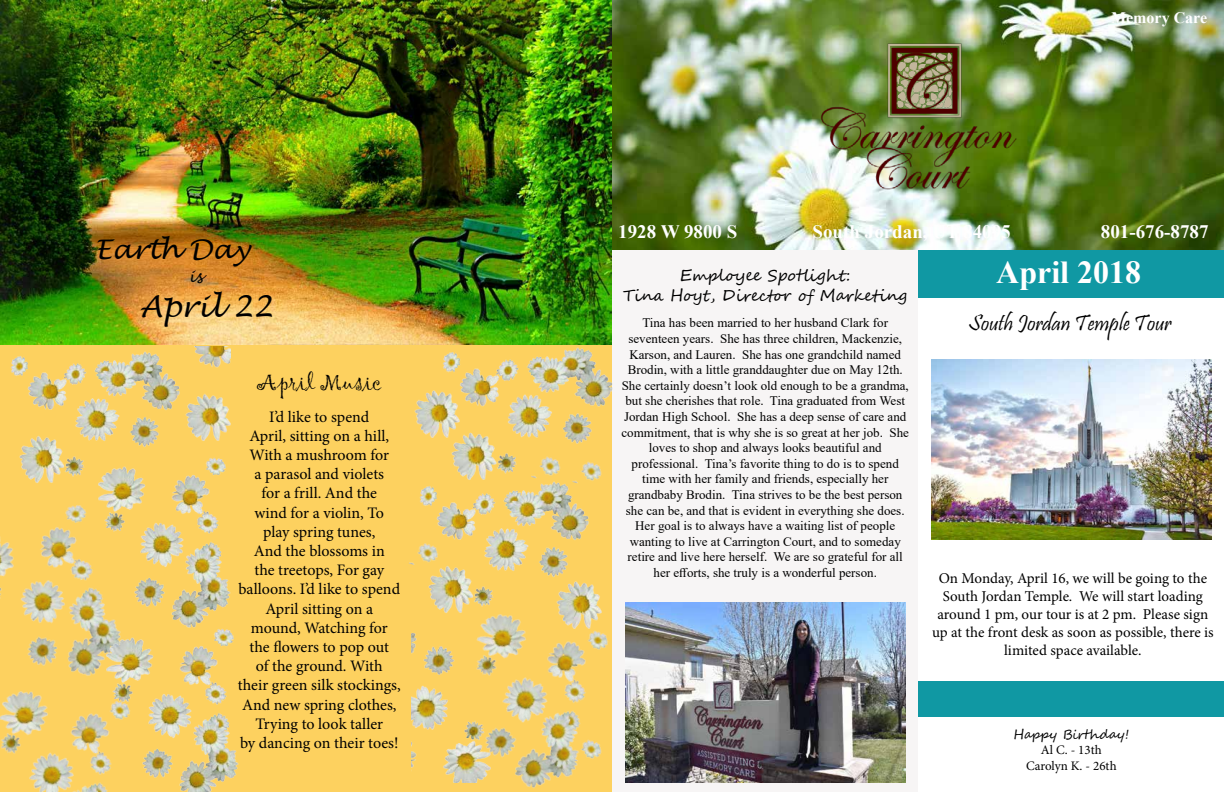
<style>
.page{position:relative;width:1224px;height:792px;background:#fff}
.page>*{position:absolute;margin:0;border:0;box-sizing:border-box;transform-origin:0 0}
.t1{font:700 32px "Times New Roman";color:#fff}
.t2{font:italic 30px "Lucida Handwriting";color:#000}
.t3{font:italic 27px "Lucida Handwriting";color:#000}
.t4{font:23px "Pristina";color:#000}
.t5{font:23px "Gigi";color:#000}
.t6{font:700 19px "Times New Roman";color:#fff}
.t7{font:16px/19.2px "Minion Pro";letter-spacing:-.005em;color:#000;text-align:center}
.t8{font:16px/19.2px "Segoe Script";color:#000;text-align:center}
.t9{font:700 16px "Times New Roman";color:#fff}
.t10{font:italic 16px "Lucida Handwriting";color:#000}
.t11{font:15px/18px "Minion Pro";letter-spacing:-.005em;color:#000;text-align:center}
.t12{font:13px/15.6px "Times New Roman";color:#000;text-align:center}
.t13{font:13px/15.6px "Minion Pro";color:#000;text-align:center}
.t14{font:13px "Segoe Script";color:#000}
</style>
<div class="page">
<img style="left:612px;top:0;width:612px;height:251px">
<div style="left:0;top:345px;width:612px;height:447px;background:#fdd15f"></div>
<div style="left:612px;top:251px;width:306px;height:541px;background:#f7f5f5"></div>
<div style="left:918px;top:251px;width:306px;height:48px;background:#1098a3"></div>
<img style="left:815px;top:38px;width:207px;height:156px">
<div style="left:918px;top:681px;width:306px;height:35px;background:#1098a3"></div>
<img style="left:932px;top:360px;width:280px;height:180px">
<img style="left:625px;top:603px;width:280px;height:180px">
<img style="left:0;top:0;width:612px;height:345px">
<img style="left:10px;top:351px;width:158px;height:132px">
<img style="left:91px;top:450px;width:140px;height:171px">
<img style="left:0;top:493px;width:134px;height:175px">
<img style="left:99px;top:621px;width:140px;height:171px">
<img style="left:168px;top:346px;width:62px;height:95px">
<img style="left:0;top:668px;width:140px;height:124px">
<img style="left:443px;top:347px;width:170px;height:131px">
<img style="left:419px;top:478px;width:170px;height:111px">
<img style="left:430px;top:589px;width:178px;height:199px">
<img style="left:540px;top:578px;width:62px;height:59px">
<img style="left:414px;top:387px;width:46px;height:59px">
<img style="left:411px;top:612px;width:87px;height:171px">
<img style="left:409px;top:533px;width:40px;height:39px">
<img style="left:531px;top:446px;width:40px;height:40px">
<img style="left:572px;top:451px;width:40px;height:40px">
<img style="left:572px;top:729px;width:36px;height:40px">
<h3 class="t3" style="left:95px;top:233px;width:156px">Earth Day</h3>
<p class="t10" style="left:189px;top:267px;width:15px">is</p>
<h2 class="t2" style="left:140px;top:288px;width:135px">April 22</h2>
<h3 class="t5" style="left:257px;top:368px;width:126px">April Music</h3>
<p class="t7" style="left:238px;top:407px;width:164px">I’d like to spend<br>April, sitting on a hill,<br>With a mushroom for<br>a parasol and violets<br>for a frill. And the<br>wind for a violin, To<br>play spring tunes,<br>And the blossoms in<br>the treetops, For gay balloons. I’d like to spend<br>April sitting on a<br>mound, Watching for<br>the flowers to pop out<br>of the ground. With<br>their green silk stockings,<br>And new spring clothes,<br>Trying to look taller<br>by dancing on their toes!</p>
<p class="t9" style="left:1111px;top:7px;width:98px">Memory Care</p>
<h3 class="t6" style="left:618px;top:217px;width:121px">1928 W 9800 S</h3>
<h3 class="t6" style="left:813px;top:217px;width:200px">South Jordan, UT 84095</h3>
<h3 class="t6" style="left:1101px;top:217px;width:109px">801-676-8787</h3>
<p class="t8" style="left:623px;top:266px;width:286px">Employee Spotlight:<br>Tina Hoyt, Director of Marketing</p>
<p class="t12" style="left:622px;top:315px;width:289px">Tina has been married to her husband Clark for seventeen years. She has three children, Mackenzie, Karson, and Lauren. She has one grandchild named Brodin, with a little granddaughter due on May 12th.<br>She certainly doesn’t look old enough to be a grandma, but she cherishes that role. Tina graduated from West Jordan High School. She has a deep sense of care and commitment, that is why she is so great at her job. She loves to shop and always looks beautiful and professional. Tina’s favorite thing to do is to spend time with her family and friends, especially her grandbaby Brodin. Tina strives to be the best person she can be, and that is evident in everything she does.<br>Her goal is to always have a waiting list of people wanting to live at Carrington Court, and to someday retire and live here herself. We are so grateful for all her efforts, she truly is a wonderful person.</p>
<h1 class="t1" style="left:996px;top:249px;width:146px">April 2018</h1>
<h3 class="t4" style="left:969px;top:310px;width:204px">South Jordan Temple Tour</h3>
<p class="t11" style="left:932px;top:570px;width:283px">On Monday, April 16, we will be going to the South Jordan Temple. We will start loading around 1 pm, our tour is at 2 pm. Please sign up at the front desk as soon as possible, there is limited space available.</p>
<p class="t14" style="left:1014px;top:724px;width:117px">Happy Birthday!</p>
<p class="t13" style="left:1026px;top:742px;width:92px">Al C. - 13th<br>Carolyn K. - 26th</p>
</div>
